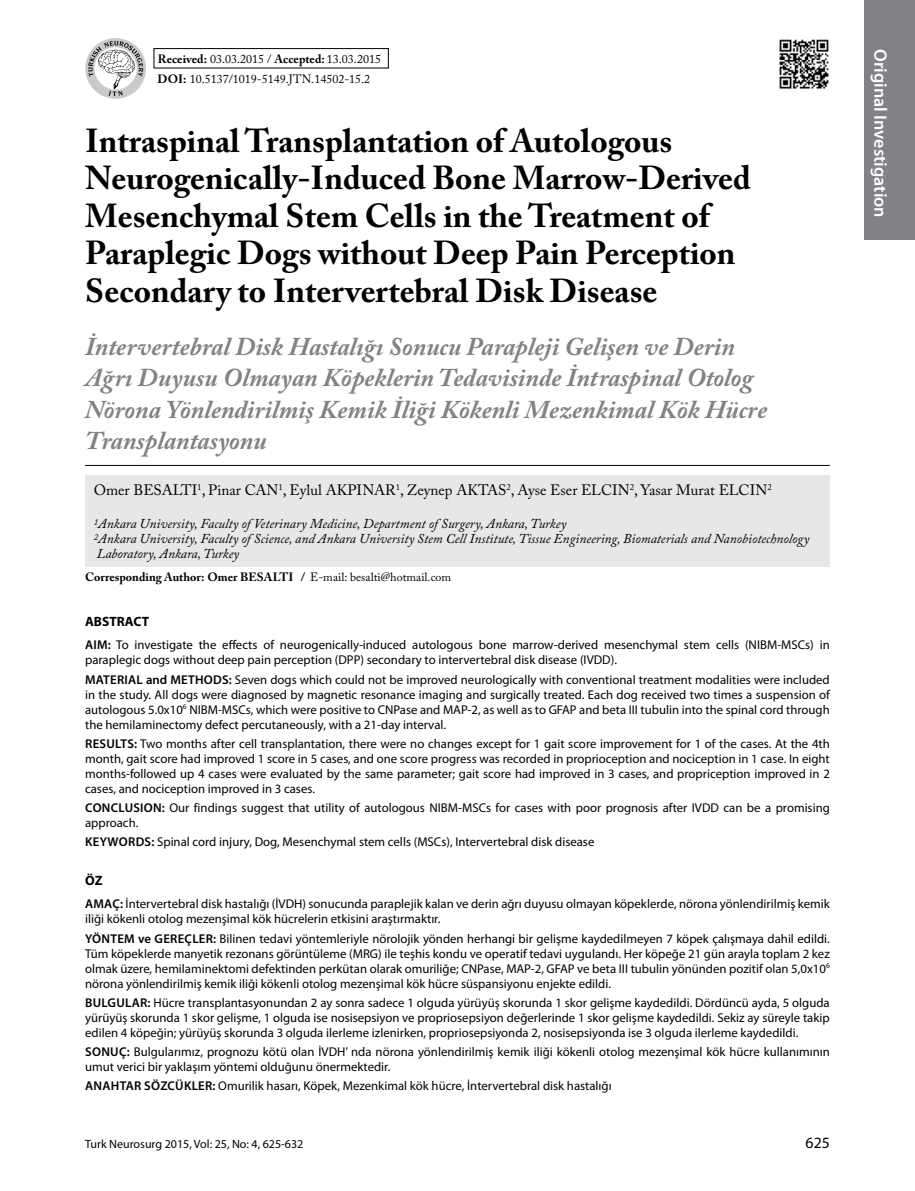
<style>
.page{position:relative;width:915px;height:1191px;background:#fff}
.page>*{position:absolute;margin:0;border:0;box-sizing:border-box;transform-origin:0 0}
.t1{font:700 33px/37.5px "Adobe Caslon Pro";color:#000}
.t2{font:italic 700 25.5px/31.5px "Adobe Caslon Pro";color:#808285}
.t3{font:600 18px "Myriad Pro";color:#fff}
.t4{font:15.75px "Myriad Pro";color:#000}
.t5{font:15px "Adobe Caslon Pro";color:#000}
.t6{font:italic 13.5px/15px "Adobe Caslon Pro";color:#000}
.t7{font:700 13.5px "Myriad Pro";color:#000}
.t8{font:12.75px/15px "Myriad Pro";color:#000}
.t9{font:600 12.75px "Myriad Pro";color:#000}
.t10{font:12px/20.2px "Adobe Caslon Pro";color:#000}
.t11{font:12px "Myriad Pro";color:#000}
.t12{font:700 12px "Adobe Caslon Pro";color:#000}
.s1{font-weight:700}
.s2{font-weight:600}
</style>
<div class="page">
<div style="left:863px;top:0;width:51px;height:240px;background:#808285"></div>
<div style="left:153px;top:48px;width:235px;height:20px;border:1px solid #000"></div>
<svg style="left:85px;top:38px;width:61px;height:61px"></svg>
<svg style="left:88px;top:41px;width:55px;height:55px"></svg>
<div style="left:85px;top:475px;width:744px;height:92px;background:#e6e7e8"></div>
<hr style="left:85px;top:465px;width:744px;height:1px;background:#000">
<img style="left:779px;top:39px;width:50px;height:50px">
<p class="t10" style="left:158px;top:48px;width:225px"><span class="s1">Received:</span> 03.03.2015 / <span class="s1">Accepted:</span> 13.03.2015<br><span class="s1">DOI:</span> 10.5137/1019-5149.JTN.14502-15.2</p>
<h1 class="t1" style="left:85px;top:122px;width:667px">Intraspinal Transplantation of Autologous Neurogenically-Induced Bone Marrow-Derived Mesenchymal Stem Cells in the Treatment of Paraplegic Dogs without Deep Pain Perception Secondary to Intervertebral Disk Disease</h1>
<h2 class="t2" style="left:85px;top:330px;width:683px">İntervertebral Disk Hastalığı Sonucu Parapleji Gelişen ve Derin Ağrı Duyusu Olmayan Köpeklerin Tedavisinde İntraspinal Otolog Nörona Yönlendirilmiş Kemik İliği Kökenli Mezenkimal Kök Hücre Transplantasyonu</h2>
<p class="t5" style="left:94px;top:481px;width:679px">Omer BESALTI<sup>1</sup>, Pinar CAN<sup>1</sup>, Eylul AKPINAR<sup>1</sup>, Zeynep AKTAS <sup>2</sup>, Ayse Eser ELCIN<sup>2</sup>, Yasar Murat ELCIN<sup>2</sup></p>
<p class="t6" style="left:94px;top:516px;width:716px"><sup>1</sup>Ankara University, Faculty of Veterinary Medicine, Department of Surgery, Ankara, Turkey<br><sup>2</sup>Ankara University, Faculty of Science, and Ankara University Stem Cell Institute, Tissue Engineering, Biomaterials and Nanobiotechnology<br>Laboratory, Ankara, Turkey</p>
<p class="t12" style="left:85px;top:570px;width:180px">Corresponding Author: Omer Besaltı</p>
<p class="t10" style="left:301px;top:566px;width:152px"><span class="s1">/</span> E-mail: besalti@hotmail.com</p>
<p class="t7" style="left:85px;top:612px;width:65px">ABSTRACT</p>
<p class="t8" style="left:85px;top:637px;width:746px"><span class="s2">AIM:</span> To investigate the effects of neurogenically-induced autologous bone marrow-derived mesenchymal stem cells (NIBM-MSCs) in paraplegic dogs without deep pain perception (DPP) secondary to intervertebral disk disease (IVDD).</p>
<p class="t9" style="left:85px;top:671px;width:9px">MAT</p>
<p class="t8" style="left:85px;top:671px;width:746px;text-align:justify;text-indent:25px"><span class="s2">ERIAL AND METHODS:</span> Seven dogs which could not be improved neurologically with conventional treatment modalities were included in the study. All dogs were diagnosed by magnetic resonance imaging and surgically treated. Each dog received two times a suspension of autologous 5.0x10<sup>6</sup> NIBM-MSCs, which were positive to CNPase and MAP-2, as well as to GFAP and beta III tubulin into the spinal cord through the hemilaminectomy defect percutaneously, with a 21-day interval.</p>
<p class="t8" style="left:85px;top:736px;width:746px;text-align:justify"><span class="s2">RESULTS:</span> Two months after cell transplantation, there were no changes except for 1 gait score improvement for 1 of the cases. At the 4th month, gait score had improved 1 score in 5 cases, and one score progress was recorded in proprioception and nociception in 1 case. In eight months-followed up 4 cases were evaluated by the same parameter; gait score had improved in 3 cases, and propriception improved in 2 cases, and nociception improved in 3 cases.</p>
<p class="t8" style="left:85px;top:800px;width:746px"><span class="s2">CONCLUSION:</span> Our findings suggest that utility of autologous NIBM-MSCs for cases with poor prognosis after IVDD can be a promising approach.</p>
<p class="t8" style="left:85px;top:834px;width:510px"><span class="s2">KEYWORDS:</span> Spinal cord injury, Dog, Mesenchymal stem cells (MSCs), Intervertebral disk disease</p>
<p class="t7" style="left:85px;top:871px;width:19px">ÖZ</p>
<p class="t8" style="left:85px;top:896px;width:746px"><span class="s2">AMAÇ:</span> İntervertebral disk hastalığı (İVDH) sonucunda paraplejik kalan ve derin ağrı duyusu olmayan köpeklerde, nörona yönlendirilmiş kemik iliği kökenli otolog mezenşimal kök hücrelerin etkisini araştırmaktır.</p>
<p class="t8" style="left:85px;top:930px;width:746px;text-align:justify"><span class="s2">YÖNTEM VE GEREÇLER:</span> Bilinen tedavi yöntemleriyle nörolojik yönden herhangi bir gelişme kaydedilmeyen 7 köpek çalışmaya dahil edildi.<br>Tüm köpeklerde manyetik rezonans görüntüleme (MRG) ile teşhis kondu ve operatif tedavi uygulandı. Her köpeğe 21 gün arayla toplam 2 kez olmak üzere, hemilaminektomi defektinden perkütan olarak omuriliğe; CNPase, MAP-2, GFAP ve beta III tubulin yönünden pozitif olan 5,0x10<sup>6 </sup>nörona yönlendirilmiş kemik iliği kökenli otolog mezenşimal kök hücre süspansiyonu enjekte edildi.</p>
<p class="t8" style="left:85px;top:995px;width:746px;text-align:justify"><span class="s2">BU LGU LAR:</span> Hücre transplantasyonundan 2 ay sonra sadece 1 olguda yürüyüş skorunda 1 skor gelişme kaydedildi. Dördüncü ayda, 5 olguda yürüyüş skorunda 1 skor gelişme, 1 olguda ise nosisepsiyon ve propriosepsiyon değerlerinde 1 skor gelişme kaydedildi. Sekiz ay süreyle takip edilen 4 köpeğin; yürüyüş skorunda 3 olguda ilerleme izlenirken, propriosepsiyonda 2, nosisepsiyonda ise 3 olguda ilerleme kaydedildi.</p>
<p class="t8" style="left:85px;top:1044px;width:746px"><span class="s2">SONUÇ:</span> Bulgularımız, prognozu kötü olan İVDH’ nda nörona yönlendirilmiş kemik iliği kökenli otolog mezenşimal kök hücre kullanımının umut verici bir yaklaşım yöntemi olduğunu önermektedir.</p>
<p class="t8" style="left:85px;top:1078px;width:527px"><span class="s2">ANAHTAR SÖZCÜKLER:</span> Omurilik hasarı, Köpek, Mezenkimal kök hücre, İntervertebral disk hastalığı</p>
<p class="t11" style="left:85px;top:1137px;width:220px">Turk Neurosurg 2015, Vol: 25, No: 4, 625-632</p>
<p class="t4" style="left:805px;top:1133px;width:26px">625</p>
<h3 class="t3" style="left:891px;top:49px;width:170px;rotate:90deg">ORIGINAL INVESTIGATION</h3>
</div>
